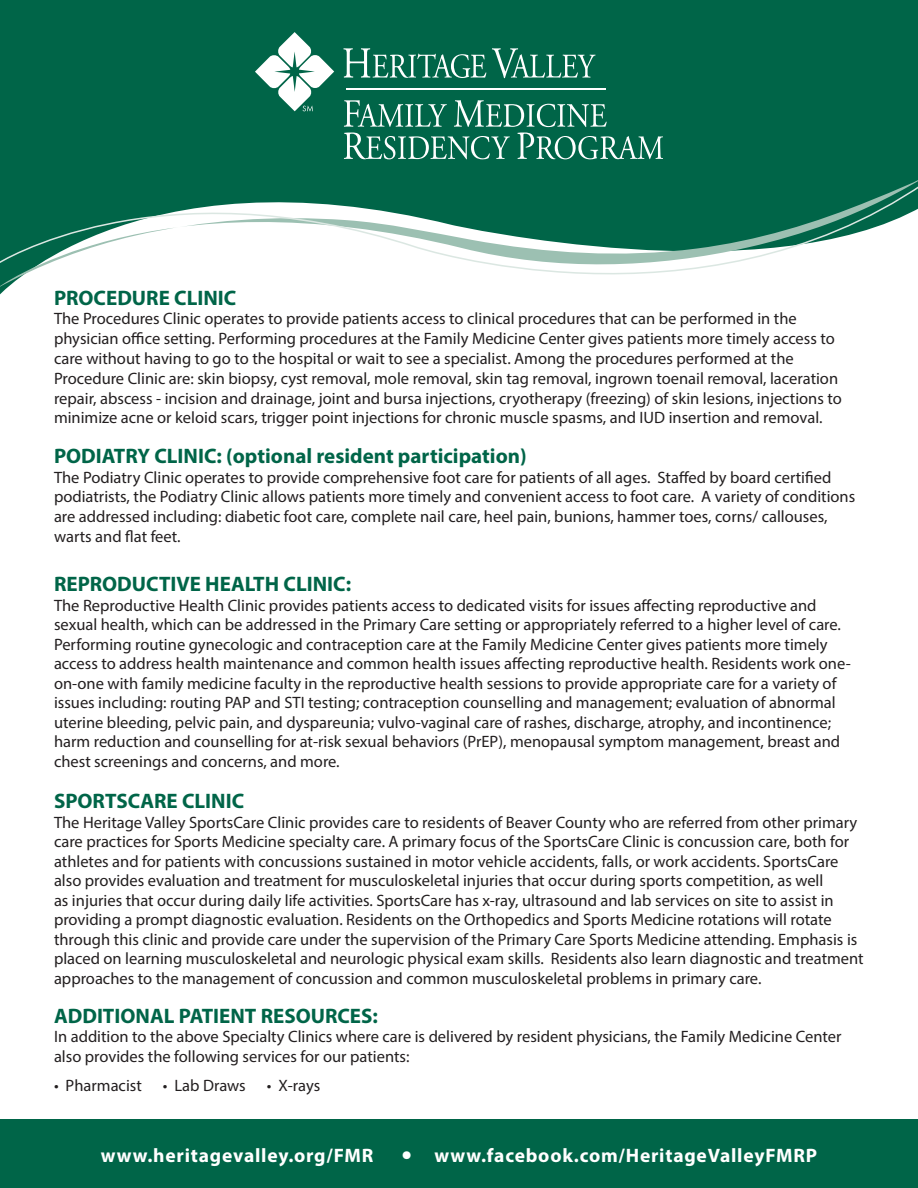
<style>
.page{position:relative;width:918px;height:1188px;background:#fff}
.page>*{position:absolute;margin:0;border:0;box-sizing:border-box;transform-origin:0 0}
.t1{font:700 21px "Myriad Pro";color:#006548}
.t2{font:700 19.5px "Myriad Pro";letter-spacing:.04em;color:#fff}
.t3{font:16.5px/19.5px "Myriad Pro";color:#231f20}
.s1{font-weight:400;font-size:37.5px}
</style>
<div class="page">
<div style="left:0;top:0;width:918px;height:162px;background:#006548"></div>
<svg style="left:0;top:162px;width:918px;height:133px"></svg>
<svg style="left:343px;top:48px;width:143px;height:30px;background:#388770"></svg>
<svg style="left:492px;top:48px;width:104px;height:30px;background:#31826b"></svg>
<svg style="left:344px;top:100px;width:103px;height:27px;background:#3a8871"></svg>
<svg style="left:454px;top:100px;width:153px;height:27px;background:#3a8872"></svg>
<svg style="left:344px;top:133px;width:166px;height:26px;background:#3b8872"></svg>
<svg style="left:517px;top:133px;width:146px;height:26px;background:#3e8a74"></svg>
<svg style="left:255px;top:32px;width:79px;height:79px"></svg>
<hr style="left:346px;top:89px;width:260px;height:1px;background:#fff">
<div style="left:0;top:1119px;width:918px;height:69px;background:#006548"></div>
<p class="t1" style="left:54px;top:284px;width:184px">PROCEDURE CLINIC</p>
<p class="t3" style="left:54px;top:309px;width:782px">The Procedures Clinic operates to provide patients access to clinical procedures that can be performed in the physician office setting. Performing procedures at the Family Medicine Center gives patients more timely access to care without having to go to the hospital or wait to see a specialist. Among the procedures performed at the</p>
<p class="t3" style="left:54px;top:368px;width:789px">Procedure Clinic are: skin biopsy, cyst removal, mole removal, skin tag removal, ingrown toenail removal, laceration repair, abscess - incision and drainage, joint and bursa injections, cryotherapy (freezing) of skin lesions, injections to minimize acne or keloid scars, trigger point injections for chronic muscle spasms, and IUD insertion and removal.</p>
<p class="t1" style="left:54px;top:442px;width:474px">PODIATRY CLINIC: (optional resident participation)</p>
<p class="t3" style="left:54px;top:467px;width:803px">The Podiatry Clinic operates to provide comprehensive foot care for patients of all ages. Staffed by board certified podiatrists, the Podiatry Clinic allows patients more timely and convenient access to foot care. A variety of conditions are addressed including: diabetic foot care, complete nail care, heel pain, bunions, hammer toes, corns/ callouses, warts and flat feet.</p>
<p class="t1" style="left:54px;top:571px;width:299px">REPRODUCTIVE HEALTH CLINIC:</p>
<p class="t3" style="left:54px;top:595px;width:798px">The Reproductive Health Clinic provides patients access to dedicated visits for issues affecting reproductive and sexual health, which can be addressed in the Primary Care setting or appropriately referred to a higher level of care.<br>Performing routine gynecologic and contraception care at the Family Medicine Center gives patients more timely access to address health maintenance and common health issues affecting reproductive health. Residents work one&shy;on-one with family medicine faculty in the reproductive health sessions to provide appropriate care for a variety of issues including: routing PAP and STI testing; contraception counselling and management; evaluation of abnormal uterine bleeding, pelvic pain, and dyspareunia; vulvo-vaginal care of rashes, discharge, atrophy, and incontinence; harm reduction and counselling for at-risk sexual behaviors (PrEP), menopausal symptom management, breast and chest screenings and concerns, and more.</p>
<p class="t1" style="left:54px;top:787px;width:192px">SPORTSCARE CLINIC</p>
<p class="t3" style="left:54px;top:812px;width:811px">The Heritage Valley SportsCare Clinic provides care to residents of Beaver County who are referred from other primary care practices for Sports Medicine specialty care. A primary focus of the SportsCare Clinic is concussion care, both for athletes and for patients with concussions sustained in motor vehicle accidents, falls, or work accidents. SportsCare also provides evaluation and treatment for musculoskeletal injuries that occur during sports competition, as well<br>as injuries that occur during daily life activities. SportsCare has x-ray, ultrasound and lab services on site to assist in providing a prompt diagnostic evaluation. Residents on the Orthopedics and Sports Medicine rotations will rotate through this clinic and provide care under the supervision of the Primary Care Sports Medicine attending. Emphasis is placed on learning musculoskeletal and neurologic physical exam skills. Residents also learn diagnostic and treatment approaches to the management of concussion and common musculoskeletal problems in primary care.</p>
<p class="t1" style="left:54px;top:1002px;width:325px">ADDITIONAL PATIENT RESOURCES:</p>
<p class="t3" style="left:54px;top:1027px;width:789px">In addition to the above Specialty Clinics where care is delivered by resident physicians, the Family Medicine Center also provides the following services for our patients:</p>
<p class="t3" style="left:54px;top:1075px;width:89px">• Pharmacist</p>
<p class="t3" style="left:163px;top:1075px;width:84px">• Lab Draws</p>
<p class="t3" style="left:267px;top:1075px;width:55px">• X‐rays</p>
<p class="t2" style="left:101px;top:1142px;width:718px">www.heritagevalley.org/FMR <span class="s1">•</span> www.facebook.com/HeritageValleyFMRP</p>
</div>
